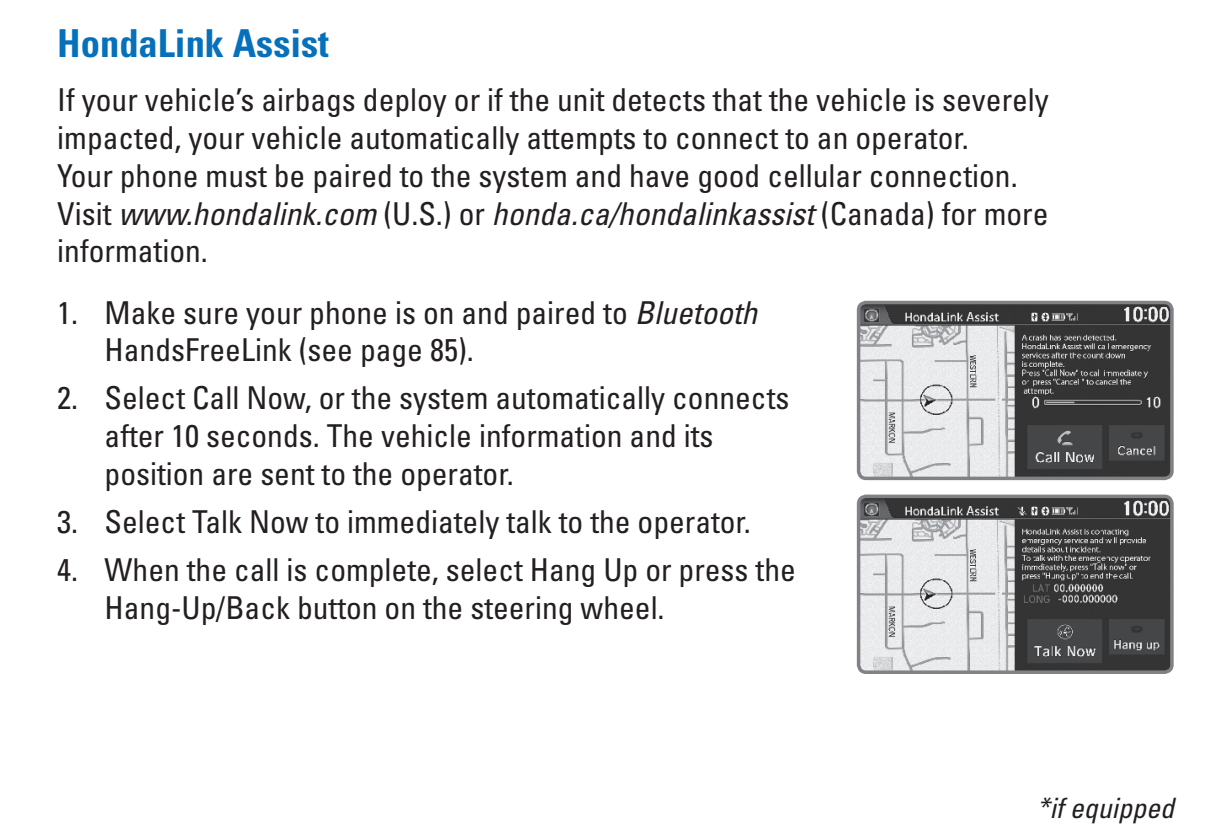
<style>
.page{position:relative;width:1226px;height:830px;background:#fff}
.page>*{position:absolute;margin:0;border:0;box-sizing:border-box;transform-origin:0 0}
.t1{font:700 condensed 38.5px "Univers LT Std";color:#0770ba}
.t2{font:condensed 31.5px/37.8px "Univers LT Std";color:#231f20}
.t3{font:italic condensed 28px "Univers LT Std";color:#231f20}
.s1{font-style:italic}
</style>
<div class="page">
<img style="left:862px;top:302px;width:310px;height:176px">
<div style="left:857px;top:301px;width:316px;height:179px;border:4px solid #808285;border-radius:8px"></div>
<img style="left:858px;top:499px;width:314px;height:173px">
<div style="left:857px;top:494px;width:316px;height:179px;border:4px solid #808285;border-radius:8px"></div>
<p class="t1" style="left:57px;top:20px;width:273px">HondaLink Assist</p>
<p class="t2" style="left:57px;top:80px;width:993px">If your vehicle’s airbags deploy or if the unit detects that the vehicle is severely impacted, your vehicle automatically attempts to connect to an operator.<br>Your phone must be paired to the system and have good cellular connection.<br>Visit <span class="s1">www.hondalink.com</span> (U.S.) or <span class="s1">honda.ca/hondalinkassist</span> (Canada) for more information.</p>
<p class="t2" style="left:105px;top:293px;width:654px;text-indent:-47px">1. Make sure your phone is on and paired to <span class="s1">Bluetooth<br></span>HandsFreeLink (see page 85).</p>
<p class="t2" style="left:105px;top:378px;width:686px;text-indent:-47px">2. Select Call Now, or the system automatically connects after 10 seconds. The vehicle information and its position are sent to the operator.</p>
<p class="t2" style="left:57px;top:502px;width:695px">3. Select Talk Now to immediately talk to the operator.</p>
<p class="t2" style="left:105px;top:550px;width:693px;text-indent:-47px">4. When the call is complete, select Hang Up or press the<br>Hang-Up/Back button on the steering wheel.</p>
<p class="t3" style="left:1037px;top:789px;width:138px">*if equipped</p>
</div>
